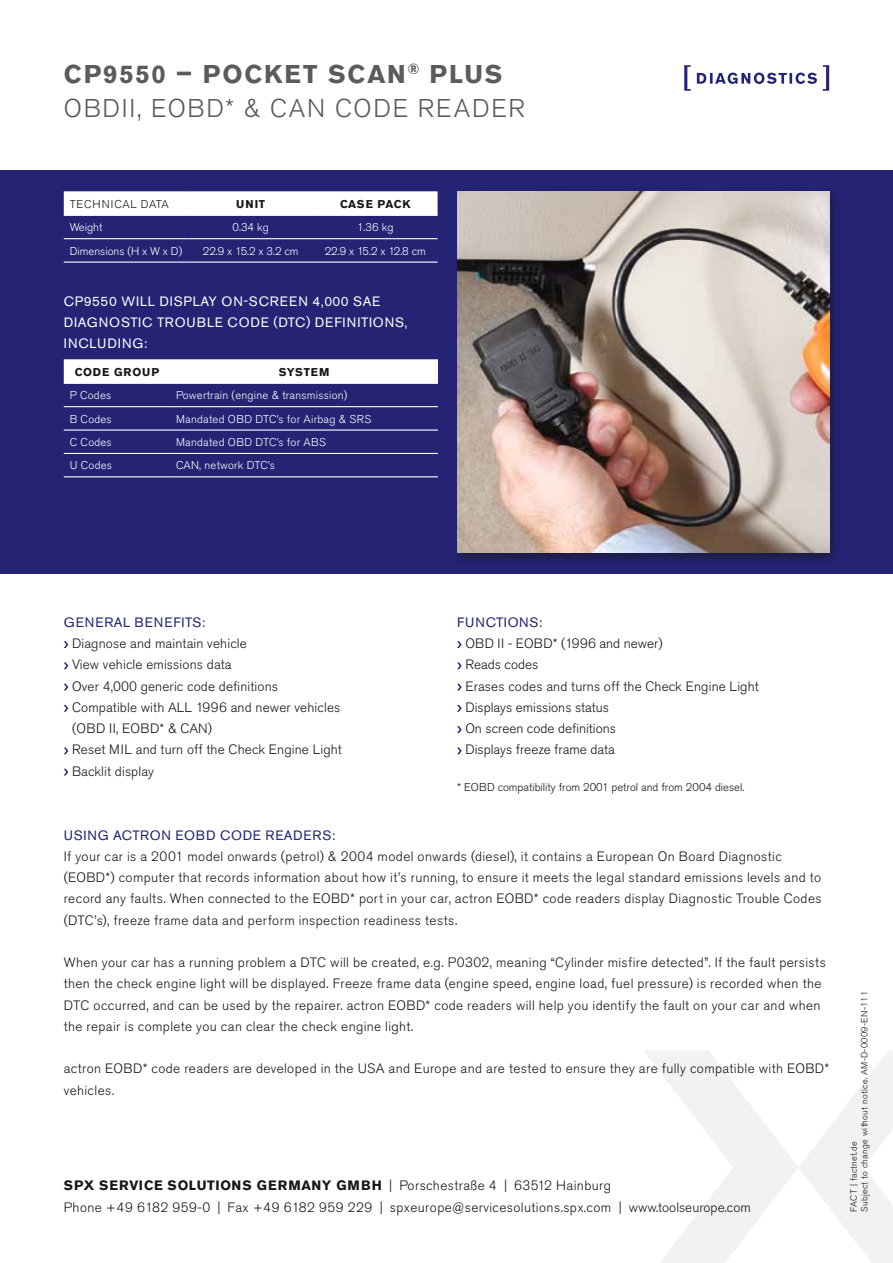
<style>
.page{position:relative;width:893px;height:1263px;background:#fff}
.page>*{position:absolute;margin:0;border:0;box-sizing:border-box;transform-origin:0 0}
.t1{font:700 25.5px/34.5px "Akzidenz Grotesk Pro";letter-spacing:.075em;color:#5b5b5a}
.t2{font:300 25.5px "Akzidenz Grotesk Pro";color:#5b5b5a}
.t3{font:300 13.5px/21.3px "Akzidenz Grotesk Pro";letter-spacing:.025em;color:#151616}
.t4{font:300 13.5px/21.3px "Akzidenz Grotesk Pro";color:#151616}
.t5{font:13.5px "Akzidenz Grotesk Pro";letter-spacing:.04em;color:#fff}
.t6{font:13.5px "Akzidenz Grotesk Pro";letter-spacing:.05em;color:#242374}
.t7{font:300 11.25px "Akzidenz Grotesk Pro";letter-spacing:.02em;color:#fff}
.t8{font:300 11.25px "Akzidenz Grotesk Pro";color:#151616}
.t9{font:700 11.25px "Akzidenz Grotesk Pro";letter-spacing:.06em;color:#151616}
.t10{font:300 11.25px "Akzidenz Grotesk Pro";color:#fff}
.t11{font:700 11.25px "Akzidenz Grotesk Pro";letter-spacing:.08em;color:#151616}
.t12{font:300 9px/10.8px "Akzidenz Grotesk Pro";letter-spacing:.03em;color:#151616}
.s1{font-weight:300}
.s2{font-weight:400;color:#242374}
.s3{font-weight:400}
.s4{font-weight:700}
</style>
<div class="page">
<div style="left:0;top:170px;width:893px;height:404px;background:#242374"></div>
<svg style="left:644px;top:1051px;width:249px;height:212px"></svg>
<svg style="left:684px;top:65px;width:7px;height:26px"></svg>
<svg style="left:823px;top:65px;width:6px;height:26px"></svg>
<svg style="left:697px;top:73px;width:120px;height:11px"></svg>
<div style="left:64px;top:192px;width:374px;height:23px;background:#fff"></div>
<hr style="left:64px;top:191px;width:124px;height:1px;background:#fff">
<hr style="left:188px;top:191px;width:125px;height:1px;background:#fff">
<hr style="left:313px;top:191px;width:125px;height:1px;background:#fff">
<hr style="left:64px;top:215px;width:124px;height:1px;background:#fff">
<hr style="left:188px;top:215px;width:125px;height:1px;background:#fff">
<hr style="left:313px;top:215px;width:125px;height:1px;background:#fff">
<hr style="left:64px;top:238px;width:124px;height:1px;background:#fff">
<hr style="left:188px;top:238px;width:125px;height:1px;background:#fff">
<hr style="left:313px;top:238px;width:125px;height:1px;background:#fff">
<hr style="left:64px;top:261px;width:124px;height:2px;background:#fff">
<hr style="left:188px;top:261px;width:125px;height:2px;background:#fff">
<hr style="left:313px;top:261px;width:125px;height:2px;background:#fff">
<div style="left:64px;top:360px;width:374px;height:23px;background:#fff"></div>
<hr style="left:64px;top:359px;width:106px;height:1px;background:#fff">
<hr style="left:170px;top:359px;width:268px;height:1px;background:#fff">
<hr style="left:64px;top:383px;width:106px;height:1px;background:#fff">
<hr style="left:170px;top:383px;width:268px;height:1px;background:#fff">
<hr style="left:64px;top:406px;width:106px;height:1px;background:#fff">
<hr style="left:170px;top:406px;width:268px;height:1px;background:#fff">
<hr style="left:64px;top:429px;width:106px;height:2px;background:#fff">
<hr style="left:170px;top:429px;width:268px;height:2px;background:#fff">
<hr style="left:64px;top:453px;width:106px;height:1px;background:#fff">
<hr style="left:170px;top:453px;width:268px;height:1px;background:#fff">
<hr style="left:64px;top:476px;width:106px;height:1px;background:#fff">
<hr style="left:170px;top:476px;width:268px;height:1px;background:#fff">
<svg style="left:64px;top:641px;width:4px;height:7px"></svg>
<svg style="left:64px;top:662px;width:4px;height:7px"></svg>
<svg style="left:64px;top:684px;width:4px;height:6px"></svg>
<svg style="left:64px;top:705px;width:4px;height:7px"></svg>
<svg style="left:64px;top:747px;width:4px;height:7px"></svg>
<svg style="left:64px;top:769px;width:4px;height:6px"></svg>
<svg style="left:457px;top:641px;width:5px;height:7px"></svg>
<svg style="left:457px;top:662px;width:5px;height:7px"></svg>
<svg style="left:457px;top:684px;width:5px;height:6px"></svg>
<svg style="left:457px;top:705px;width:5px;height:7px"></svg>
<svg style="left:457px;top:726px;width:5px;height:7px"></svg>
<svg style="left:457px;top:747px;width:5px;height:7px"></svg>
<div style="left:452px;top:187px;width:389px;height:378px;background:#151616;opacity:.55"></div>
<img style="left:457px;top:191px;width:372px;height:362px">
<h1 class="t1" style="left:64px;top:56px;width:440px">CP9550 – POCKET SCAN<sup>®</sup> PLUS<br><span class="s1">OBDII, EOBD* &amp; CAN Code</span></h1>
<h1 class="t2" style="left:418px;top:92px;width:37px">Reader</h1>
<p class="t8" style="left:70px;top:197px;width:9px">technical</p>
<p class="t8" style="left:141px;top:197px;width:8px">data</p>
<p class="t9" style="left:236px;top:197px;width:9px">UNIT</p>
<p class="t9" style="left:340px;top:197px;width:18px">CASE</p>
<p class="t9" style="left:378px;top:197px;width:34px">PACK</p>
<p class="t7" style="left:70px;top:220px;width:34px">Weight</p>
<p class="t7" style="left:233px;top:220px;width:38px">0.34 kg</p>
<p class="t7" style="left:357px;top:220px;width:38px">1.36 kg</p>
<p class="t10" style="left:70px;top:243px;width:114px">Dimensions (H x W x D)</p>
<p class="t7" style="left:203px;top:243px;width:97px">22.9 x 15.2 x 3.2 cm</p>
<p class="t7" style="left:325px;top:243px;width:103px">22.9 x 15.2 x 12.8 cm</p>
<p class="t5" style="left:64px;top:292px;width:206px">CP9550 WILL DISPLAY ON-SCREEN</p>
<p class="t5" style="left:313px;top:292px;width:69px">4,000 SAE</p>
<p class="t5" style="left:64px;top:313px;width:21px">DIAGNO</p>
<p class="t5" style="left:121px;top:313px;width:47px">STIC TRO</p>
<p class="t5" style="left:187px;top:313px;width:64px">UBLE CODE</p>
<p class="t5" style="left:274px;top:313px;width:105px">(DTC) DE FINITION</p>
<p class="t5" style="left:395px;top:313px;width:14px">S,</p>
<p class="t5" style="left:64px;top:335px;width:9px">INC</p>
<p class="t5" style="left:90px;top:335px;width:28px">LUDING</p>
<p class="t5" style="left:144px;top:335px;width:5px">:</p>
<p class="t11" style="left:75px;top:365px;width:85px">CODE GROUP</p>
<p class="t9" style="left:279px;top:365px;width:52px">SYSTEM</p>
<p class="t7" style="left:70px;top:388px;width:43px">P Codes</p>
<p class="t7" style="left:176px;top:388px;width:173px">Powertrain (engine &amp; transmission)</p>
<p class="t7" style="left:70px;top:411px;width:43px">B Codes</p>
<p class="t7" style="left:176px;top:411px;width:197px">Mandated OBD DTC’s for Airbag &amp; SRS</p>
<p class="t7" style="left:70px;top:435px;width:43px">C Codes</p>
<p class="t7" style="left:176px;top:435px;width:151px">Mandated OBD DTC’s for ABS</p>
<p class="t7" style="left:70px;top:458px;width:44px">U Codes</p>
<p class="t7" style="left:176px;top:458px;width:100px">CAN, network DTC’s</p>
<p class="t6" style="left:64px;top:613px;width:23px">GENERA</p>
<p class="t6" style="left:123px;top:613px;width:32px">L BENE</p>
<p class="t6" style="left:174px;top:613px;width:33px">FITS:</p>
<p class="t3" style="left:72px;top:633px;width:271px">Diagnose and maintain vehicle<br>View vehicle emissions data<br>Over 4,000 generic code definitions<br>Compatible with ALL 1996 and newer vehicles (OBD II, EOBD* &amp; CAN)<br>Reset MIL and turn off the Check Engine Light<br>Backlit display</p>
<p class="t4" style="left:465px;top:611px;width:295px;text-indent:64px"><span class="s2">S</span><span class="s3">:<br></span>OBD II - EOBD* (1996 and newer)<br>Reads codes<br>Erases codes and turns off the Check Engine Light<br>Displays emissions status<br>On screen code definitions<br>Displays freeze frame data</p>
<p class="t8" style="left:457px;top:780px;width:289px">* EOBD compatibility from 2001 petrol and from 2004 diesel.</p>
<p class="t6" style="left:457px;top:613px;width:56px">FUNCTION</p>
<p class="t6" style="left:64px;top:826px;width:29px">USING</p>
<p class="t6" style="left:113px;top:826px;width:38px">ACTRON</p>
<p class="t6" style="left:175px;top:826px;width:56px">EOBD CODE</p>
<p class="t6" style="left:265px;top:826px;width:11px">READER</p>
<p class="t6" style="left:322px;top:826px;width:15px">S:</p>
<p class="t3" style="left:64px;top:845px;width:759px">If your car is a 2001 model onwards (petrol) &amp; 2004 model onwards (diesel), it contains a European On Board Diagnostic (EOBD*) computer that records information about how it’s running, to ensure it meets the legal standard emissions levels and to record any faults. When connected to the EOBD* port in your car, actron EOBD* code readers display Diagnostic Trouble Codes (DTC’s), freeze frame data and perform inspection readiness tests.</p>
<p class="t3" style="left:64px;top:952px;width:764px">When your car has a running problem a DTC will be created, e.g. P0302, meaning “Cylinder misfire detected”. If the fault persists then the check engine light will be displayed. Freeze frame data (engine speed, engine load, fuel pressure) is recorded when the DTC occurred, and can be used by the repairer. actron EOBD* code readers will help you identify the fault on your car and when the repair is complete you can clear the check engine light.</p>
<p class="t3" style="left:64px;top:1058px;width:767px">actron EOBD* code readers are developed in the USA and Europe and are tested to ensure they are fully compatible with EOBD* vehicles.</p>
<p class="t3" style="left:64px;top:1175px;width:689px"><span class="s4">SPX SERVICE SOLUTIONS GERMANY GMBH</span> | Porschestraße 4 | 63512 Hainburg<br>Phone +49 6182 959-0 | Fax +49 6182 959 229 | spxeurope@servicesolutions.spx.com | www.toolseurope.com</p>
<p class="t12" style="left:848px;top:1212px;width:223px;rotate:-90deg">FACT | factnet.de<br>Subject to change without notice. AM-D-0009-EN-111</p>
</div>
